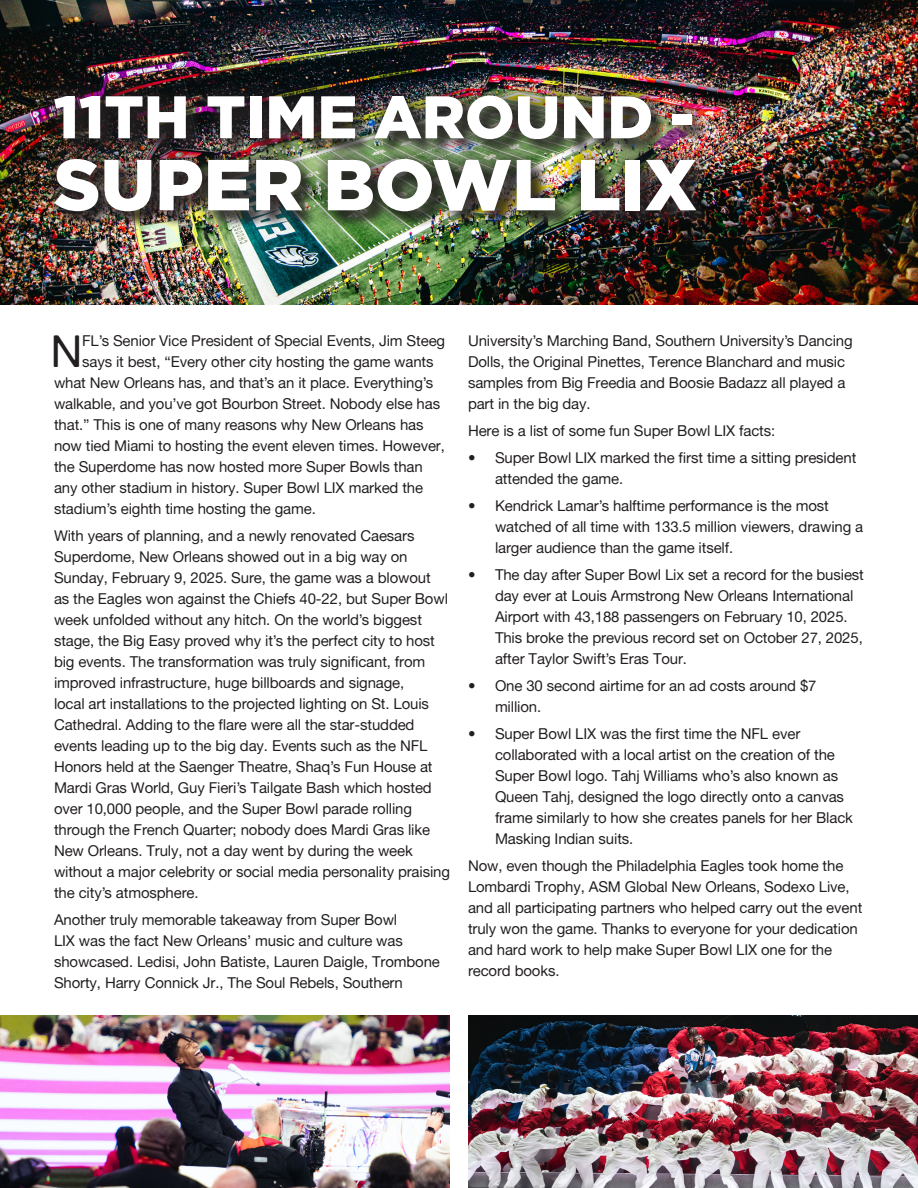
<style>
.page{position:relative;width:918px;height:1188px;background:#fff}
.page>*{position:absolute;margin:0;border:0;box-sizing:border-box;transform-origin:0 0}
.t1{font:900 72px "Gotham";color:#fff}
.t2{font:900 60px "Gotham";color:#fff}
.Body{font:44.4px "Alte Haas Grotesk";color:#231f20}
.Body-2{font:15px/21px "Alte Haas Grotesk";letter-spacing:-.01em;color:#231f20}
</style>
<div class="page">
<img style="left:0;top:0;width:918px;height:305px">
<img style="left:468px;top:1015px;width:450px;height:173px">
<img style="left:0;top:1015px;width:450px;height:173px">
<div style="left:36px;top:77px;width:678px;height:154px;background:#231f20;opacity:.82"></div>
<h1 class="t2" style="left:54px;top:82px;width:642px">11TH TIME AROUND -</h1>
<h1 class="t1" style="left:54px;top:143px;width:645px">SUPER BOWL LIX</h1>
<p class="Body" style="left:51px;top:325px;width:34px">N</p>
<p class="Body-2" style="left:82px;top:330px;width:365px">FL’s Senior Vice President of Special Events, Jim Steeg</p>
<p class="Body-2" style="left:82px;top:351px;width:353px">says it best, “Every other city hosting the game wants</p>
<p class="Body-2" style="left:54px;top:372px;width:381px">what New Orleans has, and that’s an it place. Everything’s</p>
<p class="Body-2" style="left:54px;top:393px;width:388px">walkable, and you’ve got Bourbon Street. Nobody else has</p>
<p class="Body-2" style="left:54px;top:414px;width:371px">that.” This is one of many reasons why New Orleans has</p>
<p class="Body-2" style="left:54px;top:435px;width:392px">now tied Miami to hosting the event eleven times. However,</p>
<p class="Body-2" style="left:54px;top:456px;width:370px">the Superdome has now hosted more Super Bowls than</p>
<p class="Body-2" style="left:54px;top:477px;width:371px">any other stadium in history. Super Bowl LIX marked the</p>
<p class="Body-2" style="left:54px;top:498px;width:263px">stadium’s eighth time hosting the game.</p>
<p class="Body-2" style="left:54px;top:525px;width:398px">With years of planning, and a newly renovated Caesars Superdome, New Orleans showed out in a big way on Sunday, February 9, 2025. Sure, the game was a blowout as the Eagles won against the Chiefs 40-22, but Super Bowl week unfolded without any hitch. On the world’s biggest stage, the Big Easy proved why it’s the perfect city to host big events. The transformation was truly significant, from improved infrastructure, huge billboards and signage,<br>local art installations to the projected lighting on St. Louis Cathedral. Adding to the flare were all the star-studded events leading up to the big day. Events such as the NFL Honors held at the Saenger Theatre, Shaq’s Fun House at Mardi Gras World, Guy Fieri’s Tailgate Bash which hosted over 10,000 people, and the Super Bowl parade rolling through the French Quarter; nobody does Mardi Gras like New Orleans. Truly, not a day went by during the week without a major celebrity or social media personality praising the city’s atmosphere.</p>
<p class="Body-2" style="left:54px;top:909px;width:387px">Another truly memorable takeaway from Super Bowl<br>LIX was the fact New Orleans’ music and culture was showcased. Ledisi, John Batiste, Lauren Daigle, Trombone Shorty, Harry Connick Jr., The Soul Rebels, Southern</p>
<p class="Body-2" style="left:468px;top:330px;width:386px">University’s Marching Band, Southern University’s Dancing Dolls, the Original Pinettes, Terence Blanchard and music samples from Big Freedia and Boosie Badazz all played a part in the big day.</p>
<p class="Body-2" style="left:468px;top:420px;width:309px">Here is a list of some fun Super Bowl LIX facts:</p>
<p class="Body-2" style="left:495px;top:447px;width:363px;text-indent:-27px">• Super Bowl LIX marked the first time a sitting president attended the game.</p>
<p class="Body-2" style="left:495px;top:495px;width:370px;text-indent:-27px">• Kendrick Lamar’s halftime performance is the most watched of all time with 133.5 million viewers, drawing a larger audience than the game itself.</p>
<p class="Body-2" style="left:495px;top:564px;width:371px;text-indent:-27px">• The day after Super Bowl Lix set a record for the busiest day ever at Louis Armstrong New Orleans International Airport with 43,188 passengers on February 10, 2025.<br>This broke the previous record set on October 27, 2025, after Taylor Swift’s Eras Tour.</p>
<p class="Body-2" style="left:495px;top:675px;width:323px;text-indent:-27px">• One 30 second airtime for an ad costs around $7 million.</p>
<p class="Body-2" style="left:495px;top:723px;width:360px;text-indent:-27px">• Super Bowl LIX was the first time the NFL ever collaborated with a local artist on the creation of the Super Bowl logo. Tahj Williams who’s also known as Queen Tahj, designed the logo directly onto a canvas frame similarly to how she creates panels for her Black Masking Indian suits.</p>
<p class="Body-2" style="left:468px;top:855px;width:396px">Now, even though the Philadelphia Eagles took home the Lombardi Trophy, ASM Global New Orleans, Sodexo Live, and all participating partners who helped carry out the event truly won the game. Thanks to everyone for your dedication and hard work to help make Super Bowl LIX one for the record books.</p>
</div>
